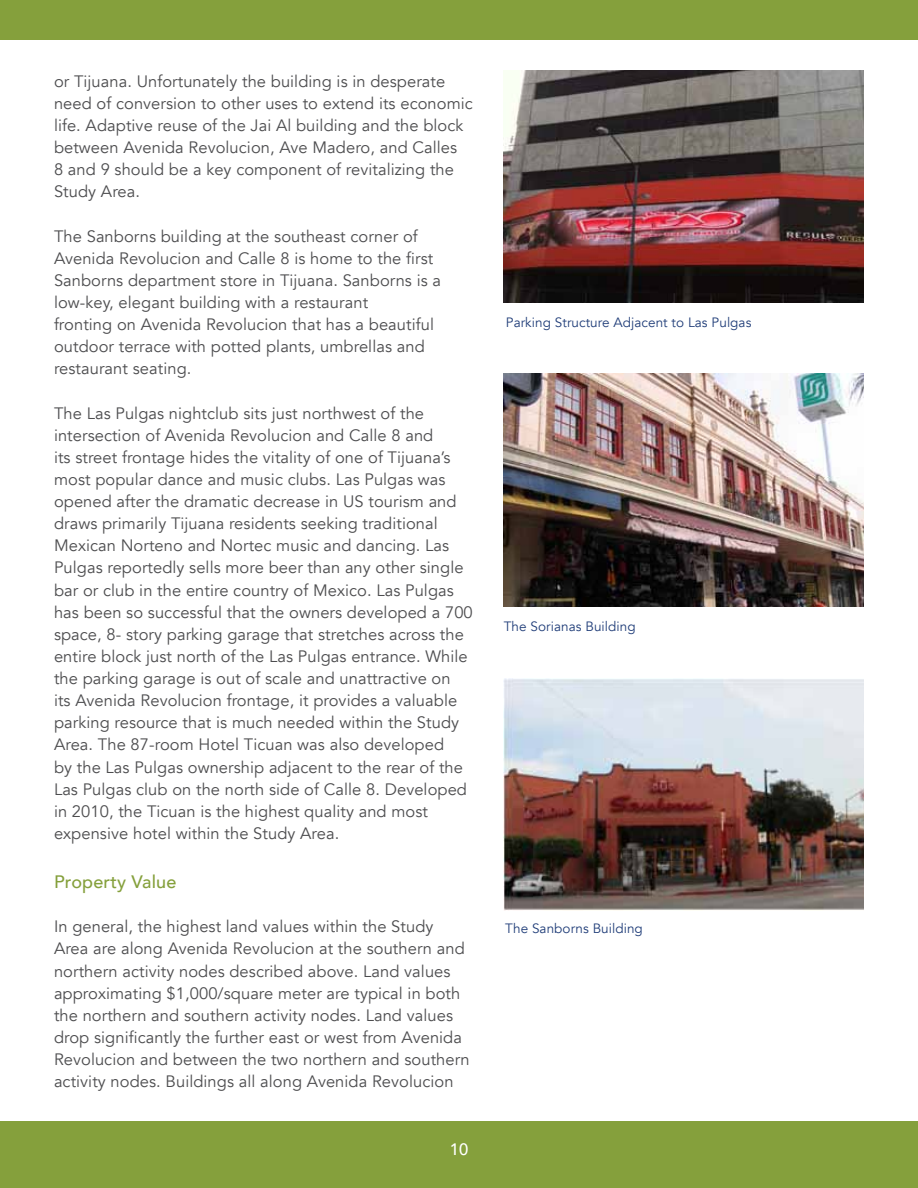
<style>
.page{position:relative;width:918px;height:1188px;background:#fff}
.page>*{position:absolute;margin:0;border:0;box-sizing:border-box;transform-origin:0 0}
.t1{font:500 18px "Avenir";letter-spacing:.01em;color:#85a03c}
.t2{font:16.5px/22.2px "Avenir";letter-spacing:.005em;color:#4d4d4f}
.t3{font:500 16.5px "Avenir";color:#fff}
.t4{font:13.5px "Avenir";letter-spacing:.005em;color:#213e79}
</style>
<div class="page">
<div style="left:0;top:0;width:918px;height:40px;background:#85a03c"></div>
<div style="left:0;top:1121px;width:918px;height:67px;background:#85a03c"></div>
<img style="left:503px;top:70px;width:361px;height:232px">
<img style="left:503px;top:374px;width:361px;height:232px">
<img style="left:503px;top:678px;width:361px;height:233px">
<p class="t2" style="left:54px;top:70px;width:420px">or Tijuana. Unfortunately the building is in desperate need of conversion to other uses to extend its economic life. Adaptive reuse of the Jai Al building and the block between Avenida Revolucion, Ave Madero, and Calles<br>8 and 9 should be a key component of revitalizing the Study Area.</p>
<p class="t2" style="left:54px;top:225px;width:389px">The Sanborns building at the southeast corner of Avenida Revolucion and Calle 8 is home to the first Sanborns department store in Tijuana. Sanborns is a low-key, elegant building with a restaurant<br>fronting on Avenida Revolucion that has a beautiful outdoor terrace with potted plants, umbrellas and restaurant seating.</p>
<p class="t2" style="left:54px;top:402px;width:420px">The Las Pulgas nightclub sits just northwest of the intersection of Avenida Revolucion and Calle 8 and<br>its street frontage hides the vitality of one of Tijuana’s most popular dance and music clubs. Las Pulgas was opened after the dramatic decrease in US tourism and draws primarily Tijuana residents seeking traditional Mexican Norteno and Nortec music and dancing. Las Pulgas reportedly sells more beer than any other single bar or club in the entire country of Mexico. Las Pulgas has been so successful that the owners developed a 700 space, 8- story parking garage that stretches across the entire block just north of the Las Pulgas entrance. While the parking garage is out of scale and unattractive on<br>its Avenida Revolucion frontage, it provides a valuable parking resource that is much needed within the Study Area. The 87-room Hotel Ticuan was also developed<br>by the Las Pulgas ownership adjacent to the rear of the Las Pulgas club on the north side of Calle 8. Developed in 2010, the Ticuan is the highest quality and most expensive hotel within the Study Area.</p>
<p class="t1" style="left:54px;top:866px;width:124px">Property Value</p>
<p class="t2" style="left:54px;top:916px;width:417px">In general, the highest land values within the Study Area are along Avenida Revolucion at the southern and northern activity nodes described above. Land values approximating $1,000/square meter are typical in both the northern and southern activity nodes. Land values drop significantly the further east or west from Avenida Revolucion and between the two northern and southern activity nodes. Buildings all along Avenida Revolucion</p>
<p class="t3" style="left:450px;top:1135px;width:20px">10</p>
<p class="t4" style="left:506px;top:314px;width:247px">Parking Structure Adjacent to Las Pulgas</p>
<p class="t4" style="left:504px;top:618px;width:133px">The Sorianas Building</p>
<p class="t4" style="left:505px;top:921px;width:139px">The Sanborns Building</p>
</div>
